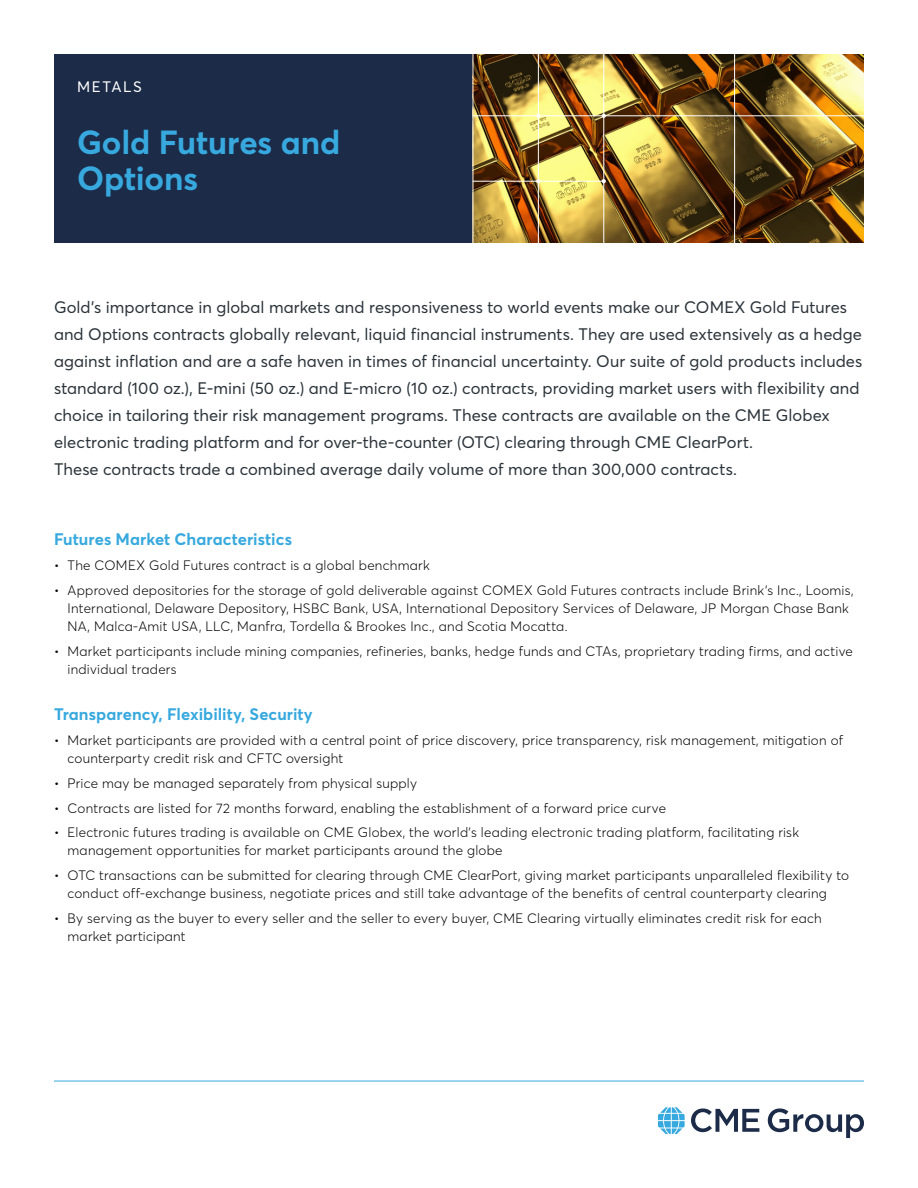
<style>
.page{position:relative;width:918px;height:1188px;background:#fff}
.page>*{position:absolute;margin:0;border:0;box-sizing:border-box;transform-origin:0 0}
.t1{font:700 33px/36px "Averta";letter-spacing:-.005em;color:#38a9de}
.t2{font:16.5px/27px "Averta";letter-spacing:.005em;color:#2b343a}
.t3{font:700 16.5px "Averta";letter-spacing:.005em;color:#38a9de}
.t4{font:15px "Averta";letter-spacing:.105em;color:#fff}
.t5{font:300 13.5px/18px "Averta";letter-spacing:.02em;color:#000}
</style>
<div class="page">
<svg style="left:691px;top:1108px;width:68px;height:24px"></svg>
<svg style="left:768px;top:1108px;width:96px;height:30px"></svg>
<svg style="left:658px;top:1107px;width:27px;height:27px"></svg>
<hr style="left:54px;top:1081px;width:810px;height:1px;background:#38a9de">
<div style="left:54px;top:54px;width:810px;height:189px;background:#1b2b48"></div>
<img style="left:474px;top:54px;width:390px;height:189px">
<hr style="left:473px;top:115px;width:391px;height:1px;background:#fff">
<hr style="left:473px;top:181px;width:131px;height:1px;background:#fff">
<hr style="left:603px;top:51px;width:1px;height:195px;background:#fff">
<hr style="left:538px;top:51px;width:1px;height:195px;background:#fff">
<hr style="left:734px;top:51px;width:1px;height:195px;background:#fff">
<hr style="left:473px;top:51px;width:1px;height:195px;background:#fff">
<svg style="left:602px;top:179px;width:4px;height:4px"></svg>
<p class="t4" style="left:77px;top:77px;width:66px">METALS</p>
<h1 class="t1" style="left:77px;top:123px;width:265px">Gold Futures and<br>Options</h1>
<p class="t2" style="left:54px;top:293px;width:810px">Gold’s importance in global markets and responsiveness to world events make our COMEX Gold Futures and Options contracts globally relevant, liquid financial instruments. They are used extensively as a hedge against inflation and are a safe haven in times of financial uncertainty. Our suite of gold products includes standard (100 oz.), E-mini (50 oz.) and E-micro (10 oz.) contracts, providing market users with flexibility and choice in tailoring their risk management programs. These contracts are available on the CME Globex electronic trading platform and for over-the-counter (OTC) clearing through CME ClearPort.<br>These contracts trade a combined average daily volume of more than 300,000 contracts.</p>
<p class="t3" style="left:54px;top:528px;width:240px">Futures Market Characteristics</p>
<p class="t5" style="left:54px;top:556px;width:377px">• The COMEX Gold Futures contract is a global benchmark</p>
<p class="t5" style="left:68px;top:581px;width:788px;text-indent:-14px">• Approved depositories for the storage of gold deliverable against COMEX Gold Futures contracts include Brink’s Inc., Loomis,<br>International, Delaware Depository, HSBC Bank, USA, International Depository Services of Delaware, JP Morgan Chase Bank<br>NA, Malca-Amit USA, LLC, Manfra, Tordella &amp; Brookes Inc., and Scotia Mocatta.</p>
<p class="t5" style="left:68px;top:641px;width:787px;text-indent:-14px">• Market participants include mining companies, refineries, banks, hedge funds and CTAs, proprietary trading firms, and active individual traders</p>
<p class="t3" style="left:54px;top:703px;width:260px">Transparency, Flexibility, Security</p>
<p class="t5" style="left:68px;top:731px;width:777px;text-indent:-14px">• Market participants are provided with a central point of price discovery, price transparency, risk management, mitigation of counterparty credit risk and CFTC oversight</p>
<p class="t5" style="left:54px;top:774px;width:365px">• Price may be managed separately from physical supply</p>
<p class="t5" style="left:54px;top:798px;width:614px">• Contracts are listed for 72 months forward, enabling the establishment of a forward price curve</p>
<p class="t5" style="left:68px;top:823px;width:733px;text-indent:-14px">• Electronic futures trading is available on CME Globex, the world’s leading electronic trading platform, facilitating risk management opportunities for market participants around the globe</p>
<p class="t5" style="left:68px;top:866px;width:783px;text-indent:-14px">• OTC transactions can be submitted for clearing through CME ClearPort, giving market participants unparalleled flexibility to conduct off-exchange business, negotiate prices and still take advantage of the benefits of central counterparty clearing</p>
<p class="t5" style="left:68px;top:909px;width:756px;text-indent:-14px">• By serving as the buyer to every seller and the seller to every buyer, CME Clearing virtually eliminates credit risk for each market participant</p>
</div>
